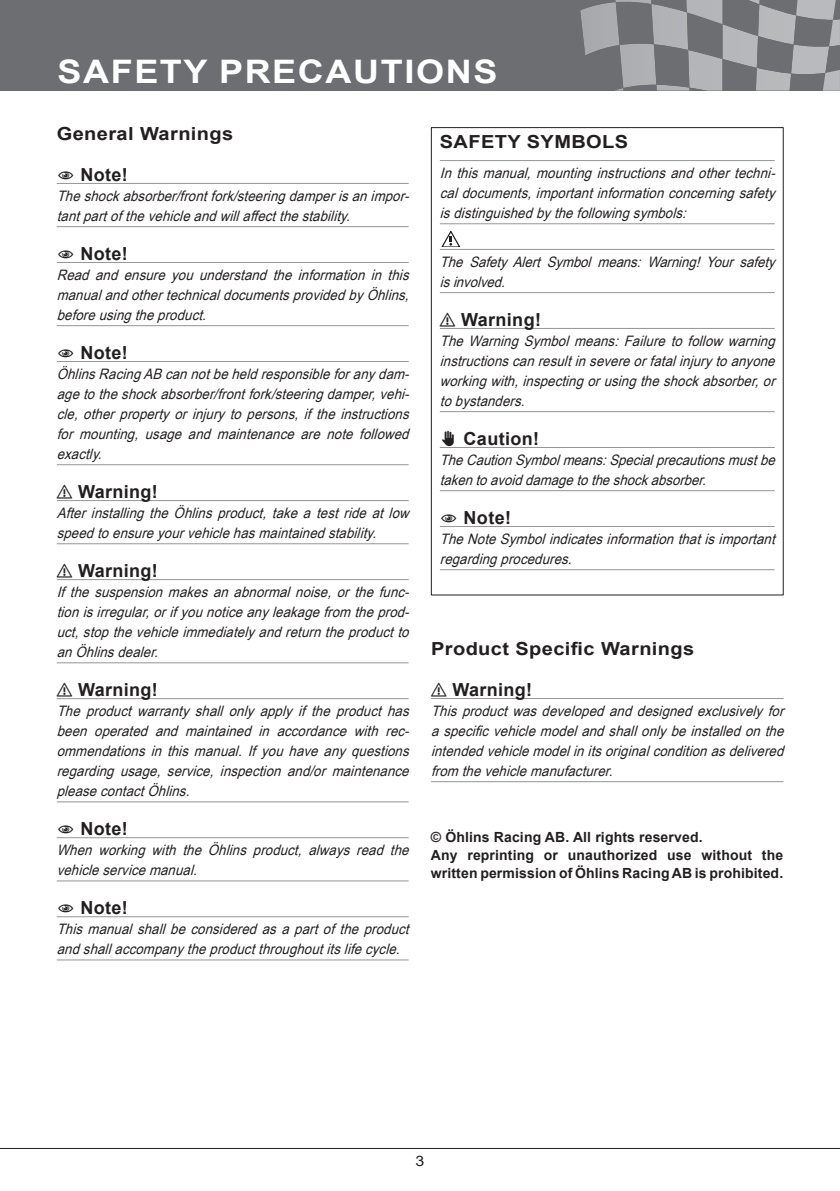
<style>
.page{position:relative;width:840px;height:1191px;background:#fff}
.page>*{position:absolute;margin:0;border:0;box-sizing:border-box;transform-origin:0 0}
.t1{font:700 32.4px "Arial";letter-spacing:.045em;color:#fff;scale:1.11 1}
.t2{font:700 18px "Arial";letter-spacing:.02em;color:#231f20}
.t3{font:700 18px "Arial";letter-spacing:.02em;color:#231f20;scale:1.11 1}
.t4{font:italic 14.4px/20px "Arial Narrow";letter-spacing:.01em;color:#231f20;scale:1.11 1}
.t5{font:14.4px "Arial";color:#231f20;scale:1.11 1}
.t6{font:700 14px/18px "Arial";letter-spacing:.01em;color:#231f20}
</style>
<div class="page">
<div style="left:0;top:0;width:839px;height:91px;background:#6d6e71"></div>
<svg style="left:580px;top:0;width:259px;height:91px"></svg>
<hr style="left:0;top:1148px;width:839px;height:1px;background:#231f20">
<hr style="left:57px;top:183px;width:351px;height:1px;background:#939598">
<hr style="left:57px;top:226px;width:351px;height:1px;background:#939598">
<hr style="left:57px;top:262px;width:351px;height:1px;background:#939598">
<hr style="left:57px;top:325px;width:351px;height:1px;background:#939598">
<hr style="left:57px;top:361px;width:351px;height:1px;background:#939598">
<hr style="left:57px;top:464px;width:351px;height:1px;background:#939598">
<hr style="left:57px;top:500px;width:351px;height:1px;background:#939598">
<hr style="left:57px;top:543px;width:351px;height:1px;background:#939598">
<hr style="left:57px;top:579px;width:351px;height:1px;background:#939598">
<hr style="left:57px;top:662px;width:351px;height:1px;background:#939598">
<hr style="left:57px;top:698px;width:351px;height:1px;background:#939598">
<hr style="left:57px;top:801px;width:351px;height:1px;background:#939598">
<hr style="left:57px;top:837px;width:351px;height:1px;background:#939598">
<hr style="left:57px;top:880px;width:351px;height:1px;background:#939598">
<hr style="left:57px;top:916px;width:351px;height:1px;background:#939598">
<hr style="left:57px;top:959px;width:351px;height:1px;background:#939598">
<hr style="left:439px;top:160px;width:335px;height:1px;background:#939598">
<hr style="left:439px;top:223px;width:335px;height:1px;background:#939598">
<hr style="left:439px;top:249px;width:335px;height:1px;background:#939598">
<hr style="left:439px;top:292px;width:335px;height:1px;background:#939598">
<hr style="left:439px;top:328px;width:335px;height:1px;background:#939598">
<hr style="left:439px;top:411px;width:335px;height:1px;background:#939598">
<hr style="left:439px;top:447px;width:335px;height:1px;background:#939598">
<hr style="left:439px;top:490px;width:335px;height:1px;background:#939598">
<hr style="left:439px;top:526px;width:335px;height:1px;background:#939598">
<hr style="left:439px;top:569px;width:335px;height:1px;background:#939598">
<svg style="left:442px;top:231px;width:18px;height:15px"></svg>
<hr style="left:431px;top:698px;width:352px;height:1px;background:#939598">
<hr style="left:431px;top:781px;width:352px;height:1px;background:#939598">
<h1 class="t1" style="left:57px;top:59px;width:398px">SAFETY PRECAUTIO S</h1>
<p class="t3" style="left:57px;top:126px;width:160px">General Warnings</p>
<p class="t2" style="left:94px;top:167px;width:36px">otee!</p>
<p class="t4" style="left:57px;top:187px;width:321px">The shock absorber/frontfork/steering damperis an impor&shy;tantpartof the vehicle and willaffectthe stability.</p>
<p class="t2" style="left:94px;top:246px;width:36px">otee!</p>
<p class="t4" style="left:57px;top:266px;width:321px;text-align:justify">Read and ensure you understand the information in this manualand othertechnicaldocuments provided by Öhlins, before using the product.</p>
<p class="t2" style="left:94px;top:346px;width:36px">otee!</p>
<p class="t4" style="left:57px;top:365px;width:321px;text-align:justify">Öhlins Racing AB can notbe held responsible forany dam&shy;age to the shock absorber/frontfork/steering damper,vehi&shy;cle, other property or injury to persons, if the instructions for mounting, usage and maintenance are note followed exactly.</p>
<p class="t2" style="left:57px;top:485px;width:103px">⚠ Warninge!</p>
<p class="t4" style="left:57px;top:504px;width:321px">After installing the Öhlins product, take a test ride at low speed to ensure yourvehicle has maintained stability.</p>
<p class="t2" style="left:57px;top:564px;width:103px">⚠ Warninge!</p>
<p class="t4" style="left:57px;top:583px;width:321px;text-align:justify">If the suspension makes an abnormal noise, or the func&shy;tion is irregular,orif you notice any leakage from the prod&shy;uct,stop the vehicle immediately and return the productto an Öhlins dealer.</p>
<p class="t2" style="left:57px;top:683px;width:103px">⚠ Warninge!</p>
<p class="t4" style="left:57px;top:702px;width:321px;text-align:justify">The product warranty shall only apply if the product has been operated and maintained in accordance with rec&shy;ommendations in this manual. If you have any questions regarding usage, service, inspection and/or maintenance please contactÖhlins.</p>
<p class="t2" style="left:94px;top:822px;width:36px">otee!</p>
<p class="t4" style="left:57px;top:841px;width:321px">When working with the Öhlins product, always read the vehicle service manual.</p>
<p class="t2" style="left:94px;top:901px;width:36px">otee!</p>
<p class="t4" style="left:57px;top:920px;width:321px">This manual shall be considered as a part of the product and shallaccompany the productthroughoutits life cycle.</p>
<p class="t3" style="left:439px;top:135px;width:171px">SAFETY SYMBOLS</p>
<p class="t4" style="left:439px;top:164px;width:306px;text-align:justify">In this manual, mounting instructions and other techni&shy;cal documents, important information concerning safety is distinguished by the following symbols:</p>
<p class="t4" style="left:439px;top:253px;width:306px">The Safety Alert Symbol means: Warning! Your safety isinvolved.</p>
<p class="t2" style="left:439px;top:312px;width:103px">⚠ Warninge!</p>
<p class="t4" style="left:439px;top:332px;width:306px;text-align:justify">The Warning Symbol means: Failure to follow warning instructions can resultin severe orfatalinjury to anyone working with,inspecting orusing the shock absorber,or to bystanders.</p>
<p class="t2" style="left:439px;top:431px;width:101px">✋ Cautione!</p>
<p class="t4" style="left:439px;top:451px;width:306px">The Caution Symbolmeans:Specialprecautionsmustbe taken to avoid damage to the shock absorber.</p>
<p class="t2" style="left:476px;top:510px;width:36px">otee!</p>
<p class="t4" style="left:439px;top:530px;width:306px">The Note Symbolindicates information thatis important regarding procedures.</p>
<p class="t3" style="left:431px;top:635px;width:238px">Product Specific Warnings</p>
<p class="t2" style="left:431px;top:682px;width:103px">⚠ Warninge!</p>
<p class="t4" style="left:431px;top:702px;width:323px">This product was developed and designed exclusively for aspecificvehiclemodelandshallonlybeinstalledonthe intended vehicle modelin its originalcondition as delivered from the vehicle manufacturer.</p>
<p class="t6" style="left:430px;top:829px;width:354px">© Öhlins Racing AB. All rights reserved.<br>Any reprinting or unauthorized use without the written permission of Öhlins Racing AB is prohibited.</p>
<p class="t5" style="left:415px;top:1155px;width:10px">3</p>
</div>
